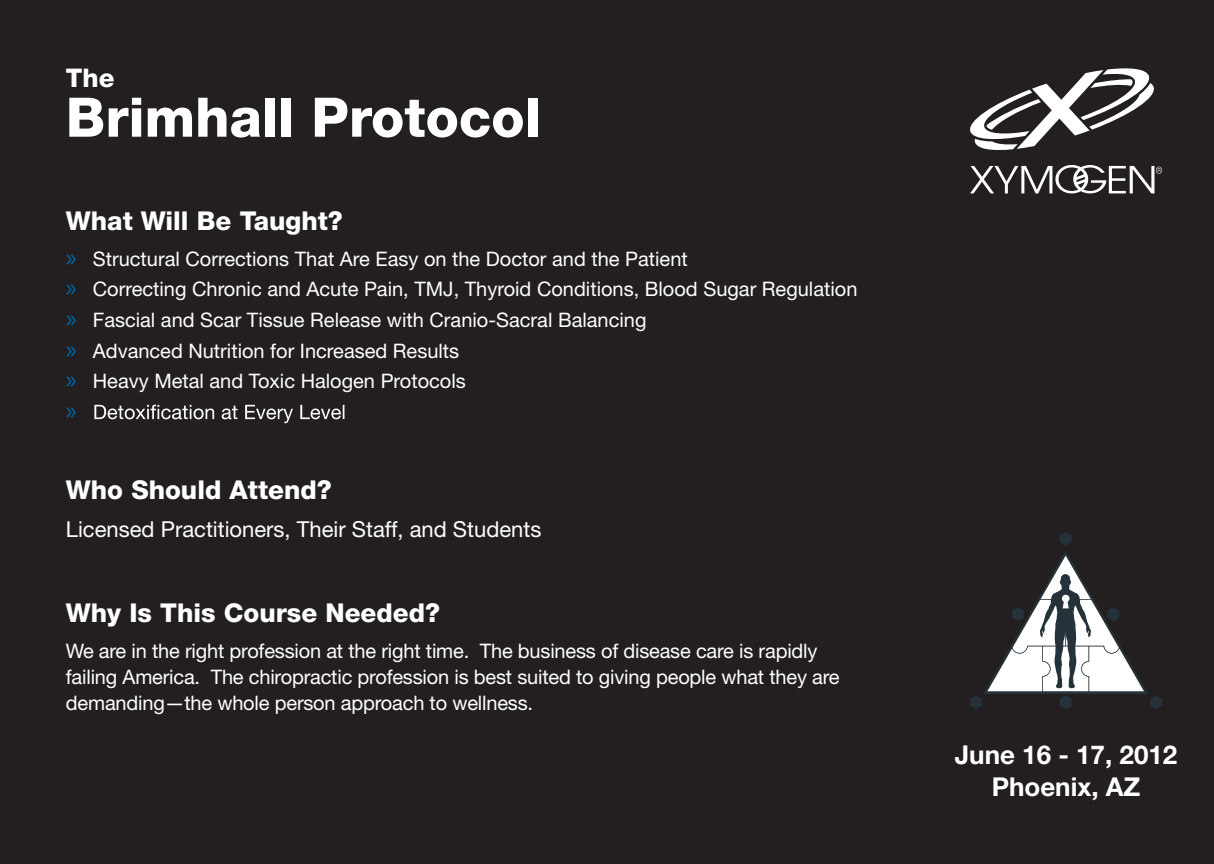
<style>
.page{position:relative;width:1214px;height:864px;background:#231f20}
.page>*{position:absolute;margin:0;border:0;box-sizing:border-box;transform-origin:0 0}
.t1{font:800 54.6px "Helvetica Neue LT Std";color:#fff}
.t2{font:800 26px "Helvetica Neue LT Std";color:#fff}
.t3{font:700 26px/31.2px "Helvetica Neue LT Std";color:#fff;text-align:center}
.t4{font:26px "Myriad Pro";color:#0065a4}
.t5{font:800 25.6px "Helvetica Neue LT Std";color:#fff}
.t6{font:22px "Helvetica Neue LT Std";color:#fff}
.t7{font:20px/30.6px "Helvetica Neue LT Std";color:#fff}
.s1{font-family:"Myriad Pro";font-size:26px;color:#0065a4}
</style>
<div class="page">
<svg style="left:970px;top:68px;width:184px;height:82px"></svg>
<svg style="left:970px;top:165px;width:192px;height:28px"></svg>
<svg style="left:970px;top:532px;width:192px;height:177px"></svg>
<svg style="left:94px;top:405px;width:250px;height:18px"></svg>
<p class="t5" style="left:66px;top:62px;width:50px">The</p>
<h1 class="t1" style="left:66px;top:85px;width:476px">Brimhall Protocol</h1>
<h2 class="t2" style="left:66px;top:205px;width:278px">What Will Be Taught?</h2>
<p class="t7" style="left:66px;top:243px;width:793px"><span class="s1">»</span> Structural Corrections That Are Easy on the Doctor and the Patient<br><span class="s1">»</span> Correcting Chronic and Acute Pain, TMJ, Thyroid Conditions, Blood Sugar Regulation <span class="s1">»</span> Fascial and Scar Tissue Release with Cranio-Sacral Balancing<br><span class="s1">»</span> Advanced Nutrition for Increased Results<br><span class="s1">»</span> Heavy Metal and Toxic Halogen Protocols</p>
<h2 class="t4" style="left:66px;top:394px;width:12px">»</h2>
<h2 class="t2" style="left:66px;top:474px;width:267px">Who Should Attend?</h2>
<p class="t6" style="left:66px;top:516px;width:477px">Licensed Practitioners, Their Staff, and Students</p>
<h2 class="t2" style="left:66px;top:597px;width:376px">Why Is This Course Needed?</h2>
<p class="t7" style="left:66px;top:637px;width:775px;line-height:26px">We are in the right profession at the right time. The business of disease care is rapidly failing America. The chiropractic profession is best suited to giving people what they are demanding—the whole person approach to wellness.</p>
<h2 class="t3" style="left:955px;top:739px;width:224px">June 16 - 17, 2012<br>Phoenix, AZ</h2>
</div>
